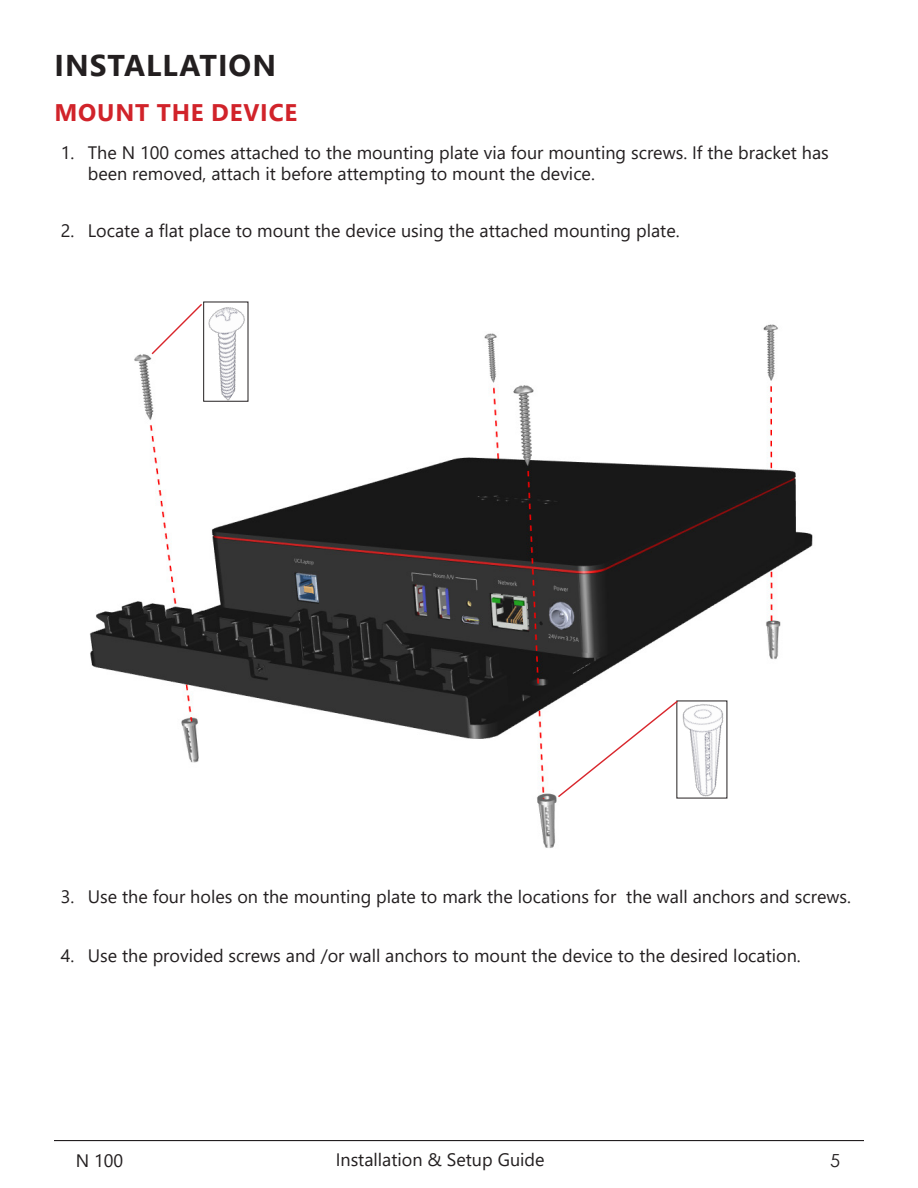
<style>
.page{position:relative;width:918px;height:1188px;background:#fff}
.page>*{position:absolute;margin:0;border:0;box-sizing:border-box;transform-origin:0 0}
.Heading__2__20pt_Bold{font:700 30px "Segoe UI";letter-spacing:.035em;color:#231f20}
.Heading__3__16pt_Bold{font:700 24px "Segoe UI";letter-spacing:.035em;color:#d1232a}
.t1{font:18px/21px "Segoe UI";color:#231f20}
.t2{font:18px "Century Gothic";color:#231f20}
</style>
<div class="page">
<hr style="left:54px;top:1140px;width:810px;height:1px;background:#231f20">
<img style="left:90px;top:301px;width:723px;height:547px">
<img style="left:679px;top:703px;width:46px;height:93px">
<img style="left:195px;top:303px;width:66px;height:100px">
<svg style="left:150px;top:302px;width:54px;height:54px"></svg>
<svg style="left:556px;top:699px;width:123px;height:100px"></svg>
<p class="Heading__2__20pt_Bold" style="left:55px;top:37px;width:223px">INSTALLATION</p>
<p class="Heading__3__16pt_Bold" style="left:54px;top:90px;width:244px">MOUNT THE DEVICE</p>
<p class="t1" style="left:88px;top:141px;width:743px;text-indent:-27px">1. The N 100 comes attached to the mounting plate via four mounting screws. If the bracket has been removed, attach it before attempting to mount the device.</p>
<p class="t1" style="left:61px;top:219px;width:620px">2. Locate a flat place to mount the device using the attached mounting plate.</p>
<p class="t1" style="left:61px;top:885px;width:792px">3. Use the four holes on the mounting plate to mark the locations for the wall anchors and screws.</p>
<p class="t1" style="left:61px;top:943px;width:742px">4. Use the provided screws and /or wall anchors to mount the device to the desired location.</p>
<p class="t1" style="left:76px;top:1148px;width:49px">N 100</p>
<p class="t1" style="left:336px;top:1147px;width:210px">Installation &amp; Setup Guide</p>
<p class="t2" style="left:830px;top:1148px;width:11px">5</p>
</div>
